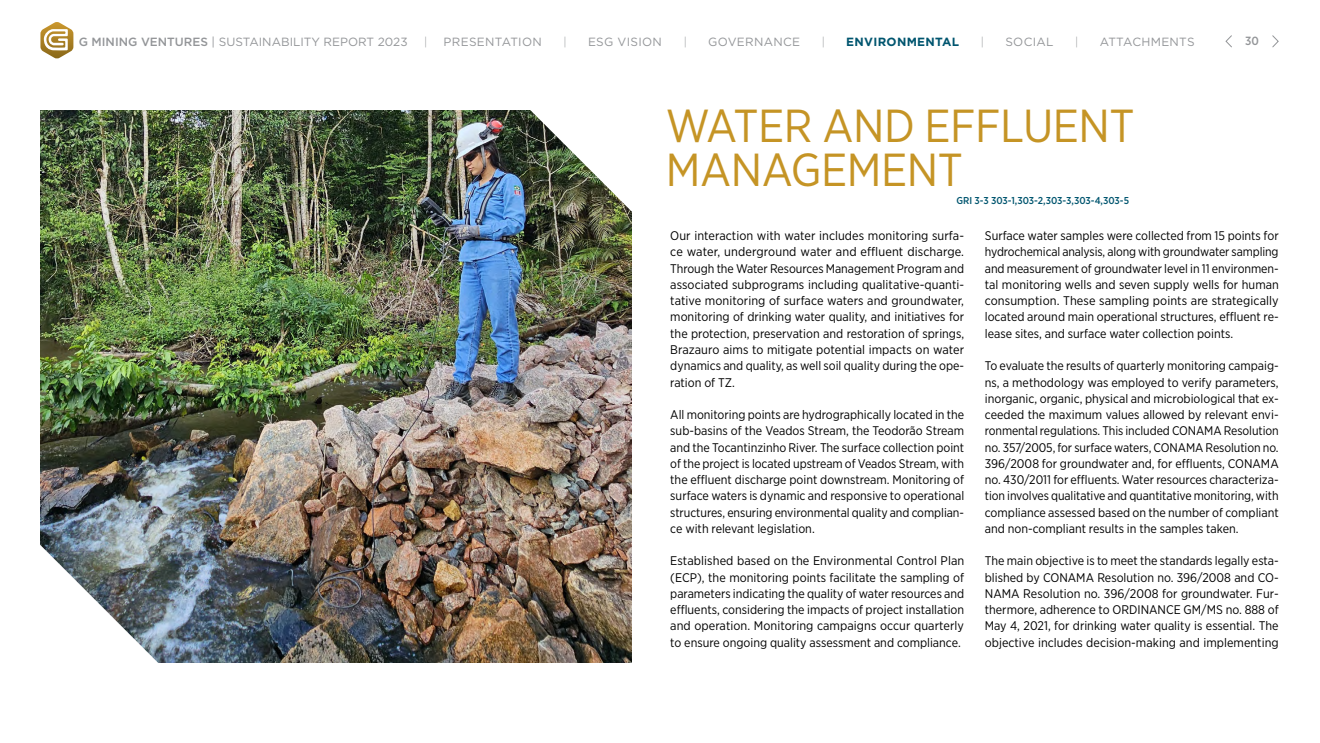
<style>
.page{position:relative;width:1320px;height:743px;background:#fff}
.page>*{position:absolute;margin:0;border:0;box-sizing:border-box;transform-origin:0 0}
.t1{font:46.25px/43.8px "Gotham Narrow";letter-spacing:-.01em;color:#c59425}
.t2{font:12.5px/16.2px "Gotham Narrow";color:#000;text-align:justify}
.t3{font:11.88px "Gotham";letter-spacing:.025em;color:#939598}
.t4{font:11.88px "Gotham";color:#939598}
.t5{font:700 11.88px "Gotham";letter-spacing:.025em;color:#00556f}
.t6{font:300 11.88px "Gotham Narrow";color:#939598}
.t7{font:500 11.88px "Gotham Narrow";color:#939598}
.t8{font:500 10px "Gotham Narrow";color:#00556f}
.s1{font-weight:500}
</style>
<div class="page">
<img style="left:40px;top:110px;width:591px;height:552px">
<img style="left:40px;top:541px;width:121px;height:122px">
<img style="left:519px;top:110px;width:113px;height:120px">
<svg style="left:1225px;top:35px;width:7px;height:13px"></svg>
<svg style="left:1272px;top:35px;width:7px;height:13px"></svg>
<svg style="left:40px;top:22px;width:33px;height:37px"></svg>
<p class="t4" style="left:79px;top:34px;width:330px"><span class="s1">G MINING VENTURES</span> | SUSTAINABILITY REPORT 2023</p>
<p class="t6" style="left:424px;top:34px;width:5px">|</p>
<p class="t3" style="left:444px;top:34px;width:100px">PRESENTATION</p>
<p class="t6" style="left:563px;top:34px;width:5px">|</p>
<p class="t3" style="left:588px;top:34px;width:75px">ESG VISION</p>
<p class="t6" style="left:684px;top:34px;width:5px">|</p>
<p class="t3" style="left:708px;top:34px;width:93px">GOVERNANCE</p>
<p class="t6" style="left:822px;top:34px;width:5px">|</p>
<p class="t5" style="left:846px;top:33px;width:114px">ENVIRONMENTAL</p>
<p class="t6" style="left:981px;top:34px;width:5px">|</p>
<p class="t3" style="left:1005px;top:34px;width:50px">SOCIAL</p>
<p class="t6" style="left:1075px;top:34px;width:5px">|</p>
<p class="t3" style="left:1100px;top:34px;width:96px">ATTACHMENTS</p>
<p class="t7" style="left:1245px;top:34px;width:15px">30</p>
<h1 class="t1" style="left:666px;top:103px;width:470px">WATER AND EFFLUENT<br>MANAGEMENT</h1>
<p class="t8" style="left:956px;top:194px;width:174px">GRI 3-3 303-1,303-2,303-3,303-4,303-5</p>
<p class="t2" style="left:670px;top:227px;width:295px">Our interaction with water includes monitoring surfa&shy;ce water, underground water and effluent discharge.<br>Through the Water Resources Management Program and associated subprograms including qualitative-quanti&shy;tative monitoring of surface waters and groundwater, monitoring of drinking water quality, and initiatives for the protection, preservation and restoration of springs, Brazauro aims to mitigate potential impacts on water dynamics and quality, as well soil quality during the ope&shy;ration of TZ.</p>
<p class="t2" style="left:670px;top:406px;width:295px">All monitoring points are hydrographically located in the sub-basins of the Veados Stream, the Teodorão Stream and the Tocantinzinho River. The surface collection point of the project is located upstream of Veados Stream, with the effluent discharge point downstream. Monitoring of surface waters is dynamic and responsive to operational structures, ensuring environmental quality and complian&shy;ce with relevant legislation.</p>
<p class="t2" style="left:670px;top:552px;width:295px">Established based on the Environmental Control Plan (ECP), the monitoring points facilitate the sampling of parameters indicating the quality of water resources and effluents, considering the impacts of project installation and operation. Monitoring campaigns occur quarterly to ensure ongoing quality assessment and compliance.</p>
<p class="t2" style="left:985px;top:227px;width:295px">Surface water samples were collected from 15 points for hydrochemical analysis, along with groundwater sampling and measurement of groundwater level in 11 environmen&shy;tal monitoring wells and seven supply wells for human consumption. These sampling points are strategically located around main operational structures, effluent re&shy;lease sites, and surface water collection points.</p>
<p class="t2" style="left:985px;top:357px;width:295px">To evaluate the results of quarterly monitoring campaig&shy;ns, a methodology was employed to verify parameters, inorganic, organic, physical and microbiological that ex&shy;ceeded the maximum values allowed by relevant envi&shy;ronmental regulations. This included CONAMA Resolution no. 357/2005, for surface waters, CONAMA Resolution no.<br>396/2008 for groundwater and, for effluents, CONAMA no. 430/2011 for effluents. Water resources characteriza&shy;tion involves qualitative and quantitative monitoring, with compliance assessed based on the number of compliant and non-compliant results in the samples taken.</p>
<p class="t2" style="left:985px;top:552px;width:295px">The main objective is to meet the standards legally esta&shy;blished by CONAMA Resolution no. 396/2008 and CO-NAMA Resolution no. 396/2008 for groundwater. Fur&shy;thermore, adherence to ORDINANCE GM/MS no. 888 of May 4, 2021, for drinking water quality is essential. The objective includes decision-making and implementing</p>
</div>
